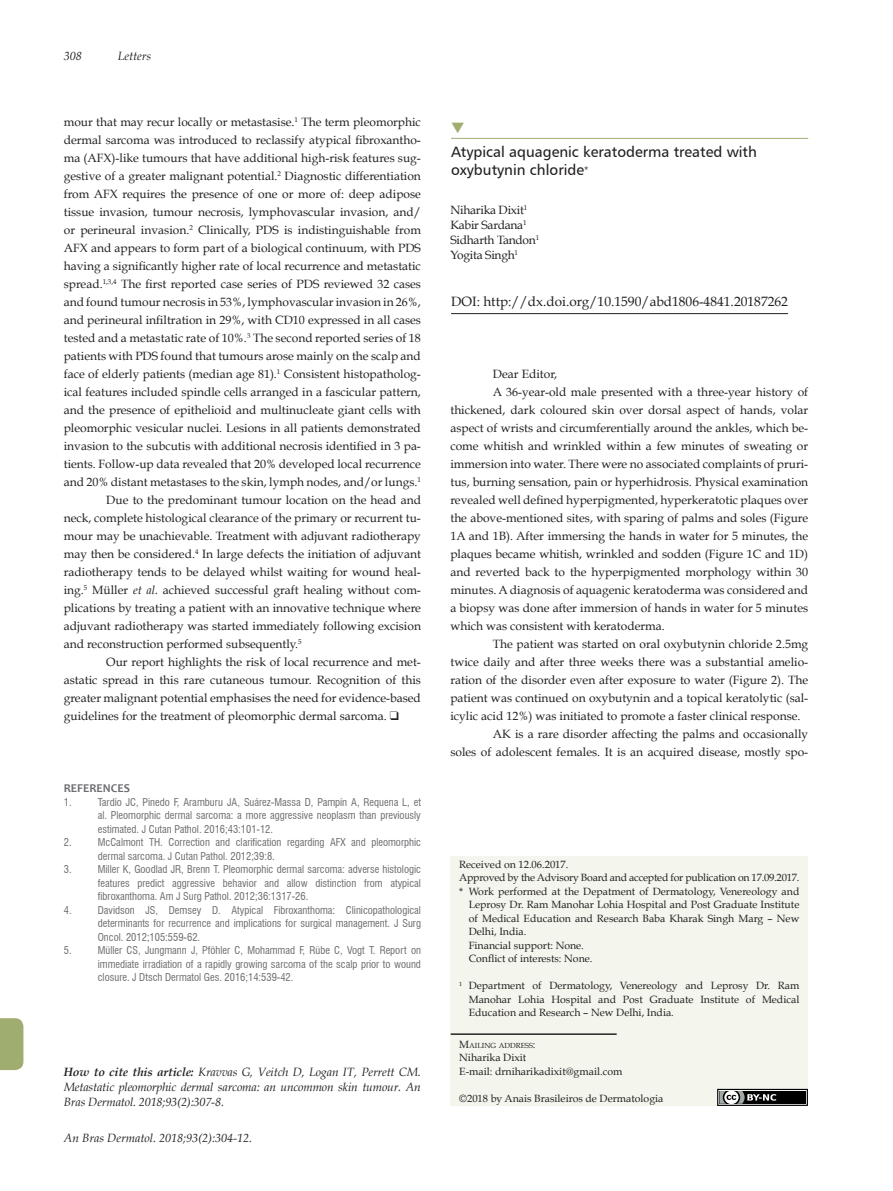
<style>
.page{position:relative;width:893px;height:1191px;background:#fff}
.page>*{position:absolute;margin:0;border:0;box-sizing:border-box;transform-origin:0 0}
.Titulo{font:15px/18px "Humanist 777 BT Roman B";color:#231f20}
.t1{font:13.5px "Book Antiqua";color:#231f20}
.ABD-ING_-_2016{font:12px/18px "Book Antiqua";color:#231f20;text-align:justify}
.ABD-ING_-_2016_-_Fin{font:12px/18px "Book Antiqua";color:#231f20;text-align:justify}
.miolo{font:italic 12px/15px "Book Antiqua";letter-spacing:-.01em;color:#231f20;text-align:justify}
.Autores{font:12px "Book Antiqua";letter-spacing:-.02em;color:#231f20}
.t2{font:700 12px "Candara";color:#6c6d70}
.t3{font:condensed 10.5px/13.5px "Swiss 721 BT";color:#6c6d70;text-align:justify}
.t4{font:10.5px/13.5px "Book Antiqua";color:#231f20;text-align:justify}
.t5{font:10.5px "Book Antiqua";letter-spacing:-.02em;color:#231f20}
.t6{font:7.35px "Book Antiqua";color:#231f20}
.s1{font-style:italic}
.s2{font-weight:700}
.s3{font-size:8.7px}
.s4{font-size:10.5px}
</style>
<div class="page">
<svg style="left:0;top:1018px;width:23px;height:52px"></svg>
<div style="left:451px;top:856px;width:357px;height:250px;background:#f4f5ed"></div>
<hr style="left:451px;top:1033px;width:166px;height:1px;background:#231f20">
<hr style="left:451px;top:1034px;width:166px;height:1px;background:#231f20">
<hr style="left:451px;top:138px;width:357px;height:1px;background:#a0ad71">
<hr style="left:451px;top:313px;width:337px;height:1px;background:#231f20">
<svg style="left:717px;top:1088px;width:91px;height:18px;background:#545454"></svg>
<p class="miolo" style="left:64px;top:48px;width:19px">308</p>
<p class="miolo" style="left:118px;top:48px;width:35px">Letters</p>
<p class="ABD-ING_-_2016" style="left:64px;top:113px;width:359px">mour that may recur locally or metastasise.<sup>1</sup> The term pleomorphic dermal sarcoma was introduced to reclassify atypical fibroxantho&shy;ma (AFX)-like tumours that have additional high-risk features sug&shy;gestive of a greater malignant potential.<sup>2</sup> Diagnostic differentiation from AFX requires the presence of one or more of: deep adipose tissue invasion, tumour necrosis, lymphovascular invasion, and/ or perineural invasion.<sup>2</sup> Clinically, PDS is indistinguishable from AFX and appears to form part of a biological continuum, with PDS having a significantly higher rate of local recurrence and metastatic spread.<sup>1,3,4</sup> The first reported case series of PDS reviewed 32 cases and found tumour necrosis in 53%, lymphovascular invasion in 26%, and perineural infiltration in 29%, with CD10 expressed in all cases tested and a metastatic rate of 10%.<sup>3</sup> The second reported series of 18 patients with PDS found that tumours arose mainly on the scalp and face of elderly patients (median age 81).<sup>1</sup> Consistent histopatholog&shy;ical features included spindle cells arranged in a fascicular pattern, and the presence of epithelioid and multinucleate giant cells with pleomorphic vesicular nuclei. Lesions in all patients demonstrated invasion to the subcutis with additional necrosis identified in 3 pa&shy;tients. Follow-up data revealed that 20% developed local recurrence and 20% distant metastases to the skin, lymph nodes, and/or lungs.<sup>1</sup></p>
<p class="ABD-ING_-_2016" style="left:64px;top:491px;width:359px;text-indent:43px">Due to the predominant tumour location on the head and neck, complete histological clearance of the primary or recurrent tu&shy;mour may be unachievable. Treatment with adjuvant radiotherapy may then be considered.<sup>4</sup> In large defects the initiation of adjuvant radiotherapy tends to be delayed whilst waiting for wound heal&shy;ing.<sup>5</sup> Müller <span class="s1">et al.</span> achieved successful graft healing without com&shy;plications by treating a patient with an innovative technique where adjuvant radiotherapy was started immediately following excision and reconstruction performed subsequently.<sup>5</sup></p>
<p class="ABD-ING_-_2016" style="left:64px;top:653px;width:359px;text-indent:43px">Our report highlights the risk of local recurrence and met&shy;astatic spread in this rare cutaneous tumour. Recognition of this greater malignant potential emphasises the need for evidence-based guidelines for the treatment of pleomorphic dermal sarcoma. ❑</p>
<p class="t2" style="left:64px;top:781px;width:68px">REFERENCES</p>
<p class="t3" style="left:64px;top:795px;width:9px">1.</p>
<p class="t3" style="left:98px;top:795px;width:325px">Tardío JC, Pinedo F, Aramburu JA, Suárez-Massa D, Pampín A, Requena L, et al. Pleomorphic dermal sarcoma: a more aggressive neoplasm than previously estimated. J Cutan Pathol. 2016;43:101-12.</p>
<p class="t3" style="left:64px;top:835px;width:9px">2.</p>
<p class="t3" style="left:98px;top:835px;width:325px">McCalmont TH. Correction and clarification regarding AFX and pleomorphic dermal sarcoma. J Cutan Pathol. 2012;39:8.</p>
<p class="t3" style="left:64px;top:862px;width:9px">3.</p>
<p class="t3" style="left:98px;top:862px;width:325px">Miller K, Goodlad JR, Brenn T. Pleomorphic dermal sarcoma: adverse histologic features predict aggressive behavior and allow distinction from atypical fibroxanthoma. Am J Surg Pathol. 2012;36:1317-26.</p>
<p class="t3" style="left:64px;top:903px;width:9px">4.</p>
<p class="t3" style="left:98px;top:903px;width:325px">Davidson JS, Demsey D. Atypical Fibroxanthoma: Clinicopathological determinants for recurrence and implications for surgical management. J Surg Oncol. 2012;105:559-62.</p>
<p class="t3" style="left:64px;top:943px;width:9px">5.</p>
<p class="t3" style="left:98px;top:943px;width:325px">Müller CS, Jungmann J, Pföhler C, Mohammad F, Rübe C, Vogt T. Report on immediate irradiation of a rapidly growing sarcoma of the scalp prior to wound closure. J Dtsch Dermatol Ges. 2016;14:539-42.</p>
<p class="miolo" style="left:64px;top:1064px;width:359px"><span class="s2">How to cite this article:</span> Kravvas G, Veitch D, Logan IT, Perrett CM.<br>Metastatic pleomorphic dermal sarcoma: an uncommon skin tumour. An Bras Dermatol. 2018;93(2):307-8.</p>
<p class="miolo" style="left:64px;top:1131px;width:190px">An Bras Dermatol. 2018;93(2):304-12.</p>
<p class="Titulo" style="left:451px;top:142px;width:307px">Atypical aquagenic keratoderma treated with oxybutynin chloride<span class="s3">*</span></p>
<p class="Autores" style="left:450px;top:202px;width:78px">Niharika Dixit<sup>1</sup></p>
<p class="Autores" style="left:450px;top:217px;width:78px">Kabir Sardana<sup>1</sup></p>
<p class="Autores" style="left:450px;top:232px;width:90px">Sidharth Tandon<sup>1</sup></p>
<p class="Autores" style="left:450px;top:247px;width:69px">Yogita Singh<sup>1</sup></p>
<p class="t1" style="left:451px;top:293px;width:338px">DOI: http://dx.doi.org/10.1590/abd1806-4841.20187262</p>
<p class="ABD-ING_-_2016" style="left:493px;top:365px;width:66px">Dear Editor,</p>
<p class="ABD-ING_-_2016_-_Fin" style="left:450px;top:383px;width:359px;text-indent:43px">A 36-year-old male presented with a three-year history of thickened, dark coloured skin over dorsal aspect of hands, volar aspect of wrists and circumferentially around the ankles, which be&shy;come whitish and wrinkled within a few minutes of sweating or immersion into water. There were no associated complaints of pruri&shy;tus, burning sensation, pain or hyperhidrosis. Physical examination revealed well defined hyperpigmented, hyperkeratotic plaques over the above-mentioned sites, with sparing of palms and soles (Figure 1A and 1B). After immersing the hands in water for 5 minutes, the plaques became whitish, wrinkled and sodden (Figure 1C and 1D) and reverted back to the hyperpigmented morphology within 30 minutes. A diagnosis of aquagenic keratoderma was considered and a biopsy was done after immersion of hands in water for 5 minutes which was consistent with keratoderma.</p>
<p class="ABD-ING_-_2016_-_Fin" style="left:450px;top:635px;width:359px;text-indent:43px">The patient was started on oral oxybutynin chloride 2.5mg twice daily and after three weeks there was a substantial amelio&shy;ration of the disorder even after exposure to water (Figure 2). The patient was continued on oxybutynin and a topical keratolytic (sal&shy;icylic acid 12%) was initiated to promote a faster clinical response.</p>
<p class="ABD-ING_-_2016" style="left:450px;top:725px;width:359px;text-align:right">AK is a rare disorder affecting the palms and occasionally<br>soles of adolescent females. It is an acquired disease, mostly spo-</p>
<p class="t4" style="left:459px;top:857px;width:111px">Received on 12.06.2017.</p>
<p class="t5" style="left:459px;top:871px;width:342px">Approved by the Advisory Board and accepted for publication on 17.09.2017.</p>
<p class="t4" style="left:469px;top:884px;width:332px;text-indent:-9px">* Work performed at the Depatment of Dermatology, Venereology and Leprosy Dr. Ram Manohar Lohia Hospital and Post Graduate Institute of Medical Education and Research Baba Kharak Singh Marg – New Delhi, India.</p>
<p class="t4" style="left:469px;top:938px;width:117px">Financial support: None.</p>
<p class="t4" style="left:469px;top:952px;width:125px">Conflict of interests: None.</p>
<p class="t4" style="left:469px;top:979px;width:332px;text-indent:-9px"><sup>1</sup> Department of Dermatology, Venereology and Leprosy Dr. Ram Manohar Lohia Hospital and Post Graduate Institute of Medical Education and Research – New Delhi, India.</p>
<p class="t6" style="left:459px;top:1040px;width:78px"><span class="s4">M</span>AILING ADDRESS<span class="s4">:</span></p>
<p class="t4" style="left:459px;top:1051px;width:69px">Niharika Dixit</p>
<p class="t4" style="left:459px;top:1064px;width:165px">E-mail: drniharikadixit@gmail.com</p>
<p class="t4" style="left:459px;top:1091px;width:206px">©2018 by Anais Brasileiros de Dermatologia</p>
</div>
